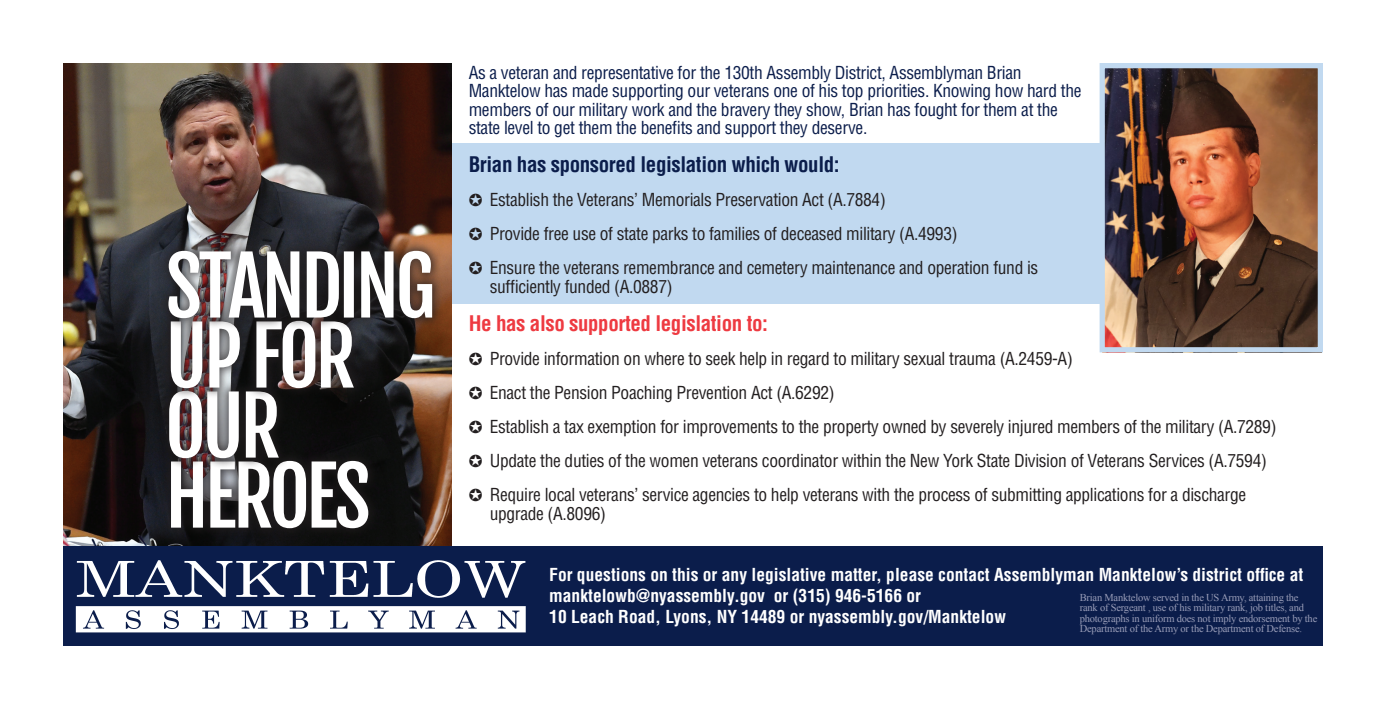
<style>
.page{position:relative;width:1386px;height:709px;background:#fff}
.page>*{position:absolute;margin:0;border:0;box-sizing:border-box;transform-origin:0 0}
.t1{font:700 condensed 21px "Helvetica";letter-spacing:-.02em;color:#0b1d4b}
.t2{font:700 condensed 21px "Helvetica";letter-spacing:-.02em;color:#ee3a41}
.t3{font:condensed 17.5px/34.1px "Helvetica";letter-spacing:-.02em;color:#231f20}
.t4{font:condensed 17.5px/18.4px "Helvetica";letter-spacing:-.02em;color:#0b1d4b}
.t5{font:700 condensed 17.5px/21px "Helvetica";color:#fff}
.t6{font:10.5px/10.5px "Times New Roman";letter-spacing:-.02em;color:#999db8}
</style>
<div class="page">
<div style="left:451px;top:143px;width:872px;height:160px;background:#c1d9f0"></div>
<img style="left:63px;top:63px;width:388px;height:484px">
<div style="left:63px;top:547px;width:1260px;height:99px;background:#0b1d4b"></div>
<div style="left:160px;top:449px;width:219px;height:90px;background:#231f20;opacity:.75"></div>
<div style="left:158px;top:379px;width:131px;height:90px;background:#16171b"></div>
<div style="left:159px;top:309px;width:206px;height:90px;background:#231f20"></div>
<div style="left:157px;top:239px;width:287px;height:90px;background:#231f20;opacity:.75"></div>
<svg style="left:168px;top:251px;width:264px;height:277px"></svg>
<img style="left:1106px;top:69px;width:211px;height:277px">
<div style="left:1100px;top:63px;width:223px;height:289px;border:5px solid #c1d9f0"></div>
<img style="left:75px;top:560px;width:451px;height:73px">
<p class="t4" style="left:469px;top:63px;width:614px">As a veteran and representative for the 130th Assembly District, Assemblyman Brian Manktelow has made supporting our veterans one of his top priorities. Knowing how hard the members of our military work and the bravery they show, Brian has fought for them at the state level to get them the benefits and support they deserve.</p>
<p class="t1" style="left:469px;top:151px;width:373px">Brian has sponsored legislation which would:</p>
<p class="t3" style="left:469px;top:183px;width:571px">✪ Establish the Veterans’ Memorials Preservation Act (A.7884)<br>✪ Provide free use of state parks to families of deceased military (A.4993)<br>✪ Ensure the veterans remembrance and cemetery maintenance and operation fund is</p>
<p class="t3" style="left:490px;top:269px;width:184px">sufficiently funded (A.0887)</p>
<p class="t2" style="left:469px;top:310px;width:301px">He has also supported legislation to:</p>
<p class="t3" style="left:469px;top:341px;width:809px">✪ Provide information on where to seek help in regard to military sexual trauma (A.2459-A)<br>✪ Enact the Pension Poaching Prevention Act (A.6292)<br>✪ Establish a tax exemption for improvements to the property owned by severely injured members of the military (A.7289) ✪ Update the duties of the women veterans coordinator within the New York State Division of Veterans Services (A.7594) ✪ Require local veterans’ service agencies to help veterans with the process of submitting applications for a discharge</p>
<p class="t3" style="left:490px;top:496px;width:118px">upgrade (A.8096)</p>
<p class="t5" style="left:549px;top:564px;width:756px">For questions on this or any legislative matter, please contact Assemblyman Manktelow’s district office at manktelowb@nyassembly.gov or (315) 946-5166 or<br>10 Leach Road, Lyons, NY 14489 or nyassembly.gov/Manktelow</p>
<p class="t6" style="left:1080px;top:592px;width:239px">Brian Manktelow served in the US Army, attaining the rank of Sergeant , use of his military rank, job titles, and photographs in uniform does not imply endorsement by the Department of the Army or the Department of Defense.</p>
</div>
